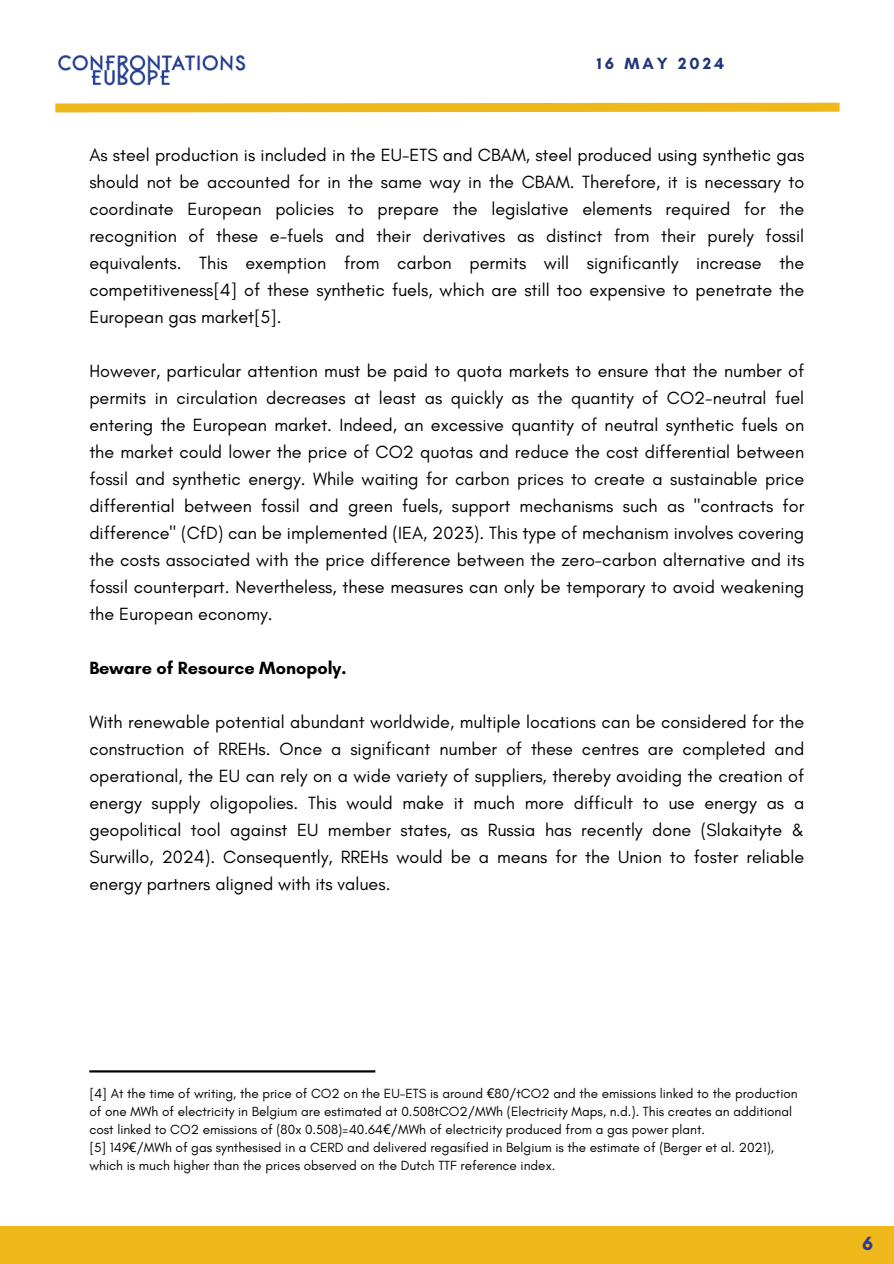
<style>
.page{position:relative;width:894px;height:1264px;background:#fff}
.page>*{position:absolute;margin:0;border:0;box-sizing:border-box;transform-origin:0 0}
.t1{font:700 19.5px "Glacial Indifference";color:#303a99}
.t2{font:18px/27px "Glacial Indifference";color:#000;text-align:justify}
.t3{font:700 18px "Glacial Indifference";color:#000}
.t4{font:700 16.5px "Glacial Indifference";letter-spacing:.185em;color:#203679}
.t5{font:13.5px/18px "Glacial Indifference";color:#000}
.s1{font-family:"Noto Sans"}
</style>
<div class="page">
<svg style="left:55px;top:102px;width:785px;height:11px;background:#f1c33f"></svg>
<div style="left:0;top:1226px;width:893px;height:37px;background:#efb91c"></div>
<img style="left:55px;top:55px;width:205px;height:49px">
<hr style="left:89px;top:1070px;width:286px;height:2px;background:#000">
<p class="t4" style="left:596px;top:54px;width:129px">16 MAY 2024</p>
<p class="t2" style="left:89px;top:141px;width:716px">As steel production is included in the EU-ETS and CBAM, steel produced using synthetic gas should not be accounted for in the same way in the CBAM. Therefore, it is necessary to coordinate European policies to prepare the legislative elements required for the recognition of these e-fuels and their derivatives as distinct from their purely fossil equivalents. This exemption from carbon permits will significantly increase the competitiveness[4] of these synthetic fuels, which are still too expensive to penetrate the European gas market[5].</p>
<h1 class="t2" style="left:89px;top:357px;width:716px">However, particular attention must be paid to quota markets to ensure that the number of permits in circulation decreases at least as quickly as the quantity of CO2-neutral fuel entering the European market. Indeed, an excessive quantity of neutral synthetic fuels on the market could lower the price of CO2 quotas and reduce the cost differential between fossil and synthetic energy. While waiting for carbon prices to create a sustainable price differential between fossil and green fuels, support mechanisms such as "contracts for difference" (CfD) can be implemented (IEA, 2023). This type of mechanism involves covering the costs associated with the price difference between the zero-carbon alternative and its fossil counterpart. Nevertheless, these measures can only be temporary to avoid weakening the European economy.</h1>
<h3 class="t3" style="left:89px;top:657px;width:258px">Beware of Resource Monopoly.</h3>
<h3 class="t2" style="left:89px;top:708px;width:716px">With renewable potential abundant worldwide, multiple locations can be considered for the construction of RREHs. Once a significant number of these centres are completed and operational, the EU can rely on a wide variety of suppliers, thereby avoiding the creation of energy supply oligopolies. This would make it much more difficult to use energy as a geopolitical tool against EU member states, as Russia has recently done (Slakaityte &amp; Surwillo, 2024). Consequently, RREHs would be a means for the Union to foster reliable energy partners aligned with its values.</h3>
<p class="t5" style="left:89px;top:1083px;width:709px">[4] At the time of writing, the price of CO2 on the EU-ETS is around <span class="s1">€</span>80/tCO2 and the emissions linked to the production of one MWh of electricity in Belgium are estimated at 0.508tCO2/MWh (Electricity Maps, n.d.). This creates an additional cost linked to CO2 emissions of (80x 0.508)=40.64<span class="s1">€</span>/MWh of electricity produced from a gas power plant.</p>
<p class="t5" style="left:89px;top:1137px;width:686px">[5] 149<span class="s1">€</span>/MWh of gas synthesised in a CERD and delivered regasified in Belgium is the estimate of (Berger et al. 2021), which is much higher than the prices observed on the Dutch TTF reference index.</p>
<h2 class="t1" style="left:862px;top:1231px;width:13px">6</h2>
</div>
